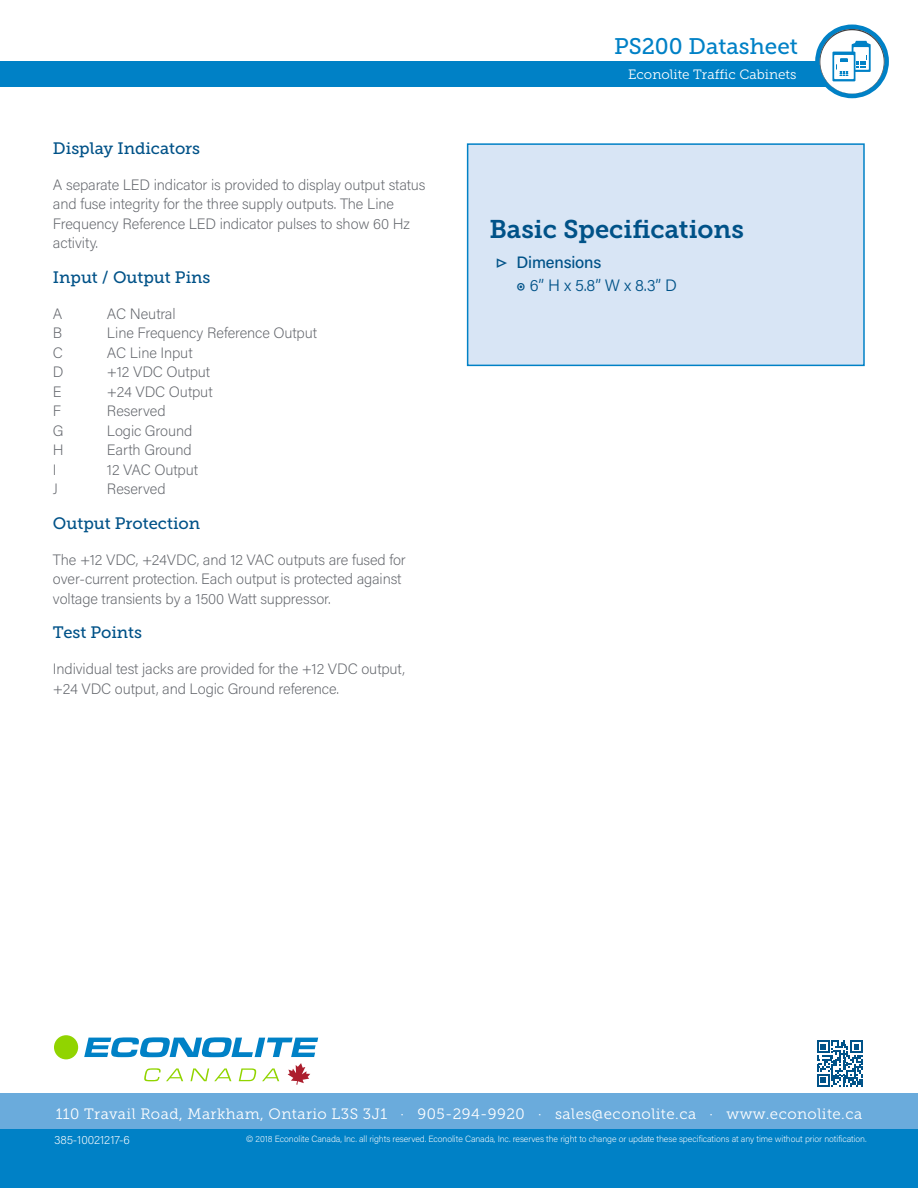
<style>
.page{position:relative;width:918px;height:1188px;background:#fff}
.page>*{position:absolute;margin:0;border:0;box-sizing:border-box;transform-origin:0 0}
.t1{font:25.5px "Museo Slab 700";color:#005288}
.t2{font:22.5px "Museo Slab 500";color:#0081c6}
.t3{font:16.5px "Museo Slab 500";color:#005288}
.t4{font:300 16.5px/23.2px "Acumin Pro";color:#005288}
.t5{font:200 15px/19.5px "Acumin Pro";letter-spacing:-.01em;color:#61646a}
.t6{font:15px "Museo Slab 300";letter-spacing:.03em;color:#fff}
.t7{font:13.5px "Museo Slab 300";color:#fff}
.t8{font:200 12px "Acumin Pro";color:#fff}
.t9{font:200 9px "Acumin Pro";letter-spacing:-.01em;color:#fff}
.s1{font-weight:600}
.s2{font-weight:500}
</style>
<div class="page">
<div style="left:0;top:1094px;width:918px;height:94px;background:#0081c6"></div>
<div style="left:0;top:1094px;width:918px;height:35px;background:#6aabdc"></div>
<svg style="left:817px;top:1040px;width:46px;height:47px"></svg>
<div style="left:0;top:62px;width:864px;height:25px;background:#0081c6"></div>
<svg style="left:815px;top:25px;width:74px;height:73px"></svg>
<svg style="left:144px;top:1068px;width:39px;height:13px"></svg>
<svg style="left:190px;top:1068px;width:41px;height:13px"></svg>
<svg style="left:239px;top:1068px;width:17px;height:13px"></svg>
<svg style="left:262px;top:1068px;width:17px;height:13px"></svg>
<svg style="left:288px;top:1063px;width:22px;height:22px"></svg>
<svg style="left:84px;top:1037px;width:234px;height:20px"></svg>
<div style="left:54px;top:1035px;width:24px;height:24px;background:#91d400;border-radius:50%"></div>
<div style="left:468px;top:144px;width:396px;height:221px;background:#d8e5f5"></div>
<div style="left:467px;top:143px;width:398px;height:223px;border:2px solid #0081c6"></div>
<h2 class="t2" style="left:614px;top:33px;width:185px">PS200 Datasheet</h2>
<p class="t3" style="left:53px;top:139px;width:149px">Display Indicators</p>
<p class="t5" style="left:53px;top:174px;width:374px">A separate LED indicator is provided to display output status and fuse integrity for the three supply outputs. The Line Frequency Reference LED indicator pulses to show 60 Hz activity.</p>
<p class="t3" style="left:53px;top:268px;width:159px">Input / Output Pins</p>
<p class="t5" style="left:53px;top:303px;width:11px">A</p>
<p class="t5" style="left:107px;top:303px;width:70px">AC Neutral</p>
<p class="t5" style="left:53px;top:323px;width:11px">B</p>
<p class="t5" style="left:107px;top:323px;width:212px">Line Frequency Reference Output</p>
<p class="t5" style="left:53px;top:342px;width:12px">C</p>
<p class="t5" style="left:107px;top:342px;width:87px">AC Line Input</p>
<p class="t5" style="left:53px;top:362px;width:12px">D</p>
<p class="t5" style="left:107px;top:362px;width:105px">+12 VDC Output</p>
<p class="t5" style="left:53px;top:381px;width:10px">E</p>
<p class="t5" style="left:107px;top:381px;width:107px">+24 VDC Output</p>
<p class="t5" style="left:53px;top:401px;width:10px">F</p>
<p class="t5" style="left:107px;top:401px;width:60px">Reserved</p>
<p class="t5" style="left:53px;top:420px;width:12px">G</p>
<p class="t5" style="left:107px;top:420px;width:87px">Logic Ground</p>
<p class="t5" style="left:53px;top:440px;width:12px">H</p>
<p class="t5" style="left:107px;top:440px;width:86px">Earth Ground</p>
<p class="t5" style="left:53px;top:459px;width:5px">I</p>
<p class="t5" style="left:107px;top:459px;width:93px">12 VAC Output</p>
<p class="t5" style="left:53px;top:479px;width:7px">J</p>
<p class="t5" style="left:107px;top:479px;width:60px">Reserved</p>
<p class="t3" style="left:53px;top:514px;width:149px">Output Protection</p>
<p class="t5" style="left:53px;top:549px;width:354px">The +12 VDC, +24VDC, and 12 VAC outputs are fused for over-current protection. Each output is protected against voltage transients by a 1500 Watt suppressor.</p>
<p class="t3" style="left:53px;top:623px;width:91px">Test Points</p>
<p class="t5" style="left:53px;top:659px;width:354px">Individual test jacks are provided for the +12 VDC output, +24 VDC output, and Logic Ground reference.</p>
<p class="t7" style="left:628px;top:67px;width:170px">Econolite Traffic Cabinets</p>
<h1 class="t1" style="left:489px;top:214px;width:256px">Basic Specifications</h1>
<p class="t4" style="left:516px;top:250px;width:162px;text-indent:-20px"><span class="s1">▷</span> <span class="s2">Dimensions<br></span><span class="s1">◉</span> 6” H x 5.8” W x 8.3” D</p>
<p class="t6" style="left:56px;top:1105px;width:808px">110 Travail Road, Markham, Ontario L3S 3J1 ∙ 905-294-9920 ∙ sales@econolite.ca ∙ www.econolite.ca</p>
<p class="t9" style="left:246px;top:1133px;width:622px">© 2018 Econolite Canada, Inc. all rights reserved. Econolite Canada, Inc. reserves the right to change or update these specifications at any time without prior notification.</p>
<p class="t8" style="left:54px;top:1132px;width:77px">385-10021217-6</p>
</div>
